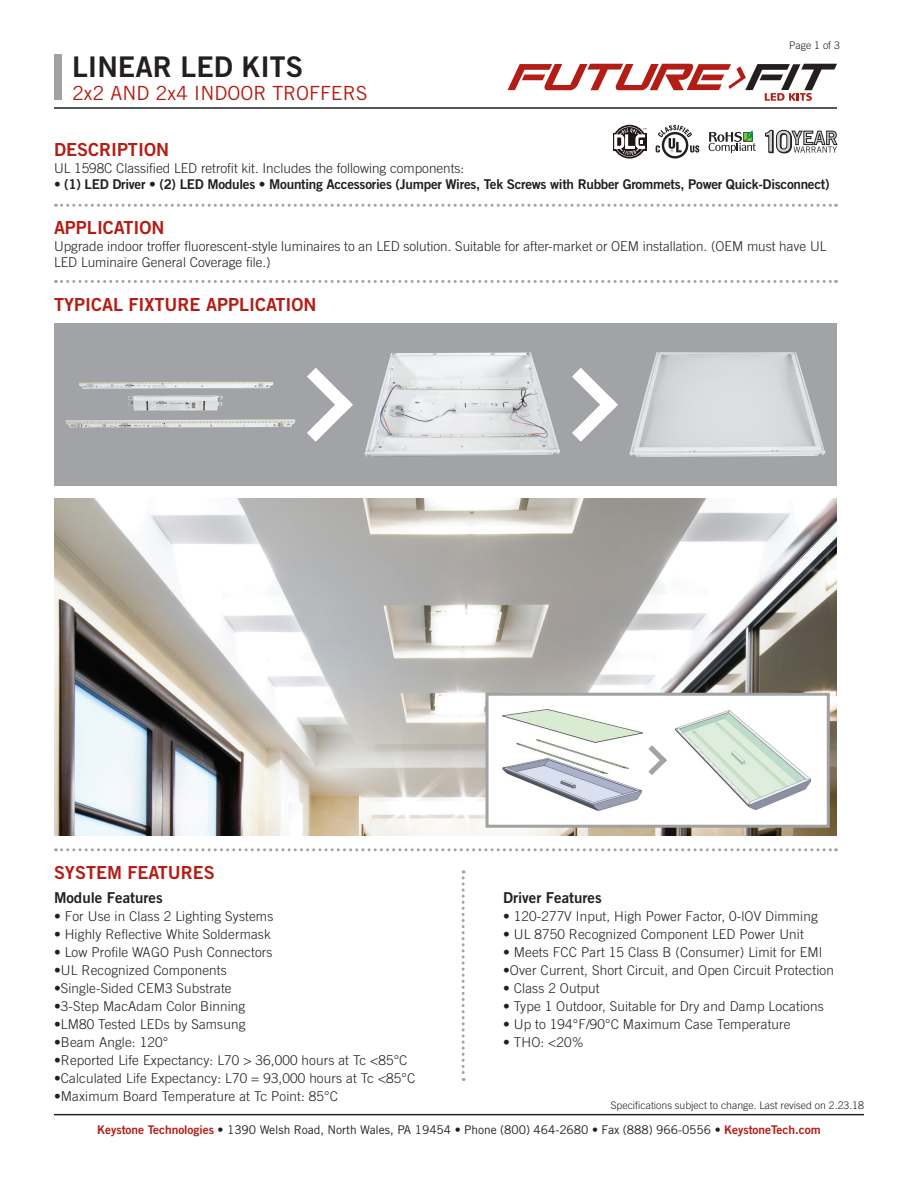
<style>
.page{position:relative;width:918px;height:1188px;background:#fff}
.page>*{position:absolute;margin:0;border:0;box-sizing:border-box;transform-origin:0 0}
.t1{font:28.5px "Trade Gothic Bold Two";color:#231f20}
.t2{font:19.5px "Trade Gothic";color:#b41d15}
.t3{font:18px "Trade Gothic Bold Two";color:#b41d15}
.t4{font:15px "Trade Gothic Bold Two";color:#231f20}
.t5{font:300 13.5px/16.2px "Trade Gothic";letter-spacing:.01em;color:#231f20}
.t6{font:13.5px "Trade Gothic Bold Two";letter-spacing:-.02em;color:#231f20}
.t7{font:12px "Trade Gothic";letter-spacing:-.005em;color:#231f20}
.t8{font:300 10.5px "Trade Gothic";color:#231f20}
.s1{font-family:"Trade Gothic Bold Two";color:#b41d15}
.s2{font-family:"Trade Gothic Bold Two"}
</style>
<div class="page">
<svg style="left:508px;top:64px;width:329px;height:37px"></svg>
<svg style="left:56px;top:280px;width:781px;height:3px"></svg>
<svg style="left:56px;top:204px;width:781px;height:3px"></svg>
<svg style="left:56px;top:848px;width:781px;height:3px"></svg>
<hr style="left:54px;top:107px;width:783px;height:2px;background:#231f20">
<svg style="left:462px;top:870px;width:3px;height:211px"></svg>
<img style="left:54px;top:499px;width:783px;height:336px">
<div style="left:486px;top:693px;width:344px;height:135px;background:#fff;border:3px solid #a0a1a3"></div>
<img style="left:502px;top:710px;width:140px;height:101px">
<img style="left:675px;top:711px;width:136px;height:99px">
<svg style="left:648px;top:745px;width:19px;height:30px"></svg>
<hr style="left:54px;top:1114px;width:810px;height:1px;background:#231f20">
<div style="left:54px;top:324px;width:783px;height:162px;background:#a1a3a6"></div>
<img style="left:630px;top:352px;width:196px;height:105px">
<img style="left:364px;top:353px;width:196px;height:104px">
<img style="left:79px;top:382px;width:195px;height:29px">
<svg style="left:572px;top:368px;width:46px;height:74px"></svg>
<svg style="left:307px;top:368px;width:46px;height:74px"></svg>
<div style="left:54px;top:54px;width:8px;height:46px;background:#a0a1a3"></div>
<svg style="left:709px;top:130px;width:47px;height:23px"></svg>
<svg style="left:662px;top:132px;width:26px;height:27px"></svg>
<svg style="left:664px;top:134px;width:22px;height:22px"></svg>
<svg style="left:656px;top:125px;width:43px;height:28px"></svg>
<svg style="left:765px;top:130px;width:72px;height:23px"></svg>
<div style="left:613px;top:133px;width:33px;height:18px;background:#201512"></div>
<svg style="left:614px;top:125px;width:32px;height:34px"></svg>
<h1 class="t1" style="left:72px;top:49px;width:233px">LINEAR LED KITS</h1>
<h2 class="t2" style="left:72px;top:82px;width:297px">2x2 AND 2x4 INDOOR TROFFERS</h2>
<p class="t8" style="left:789px;top:39px;width:52px">Page 1 of 3</p>
<h3 class="t3" style="left:54px;top:139px;width:117px">DESCRIPTION</h3>
<p class="t5" style="left:54px;top:160px;width:412px">UL 1598C Classified LED retrofit kit. Includes the following components:</p>
<p class="t6" style="left:54px;top:176px;width:777px">• (1) LED Driver • (2) LED Modules • Mounting Accessories (Jumper Wires, Tek Screws with Rubber Grommets, Power Quick-Disconnect)</p>
<h3 class="t3" style="left:54px;top:217px;width:112px">APPLICATION</h3>
<p class="t5" style="left:54px;top:238px;width:774px">Upgrade indoor troffer fluorescent-style luminaires to an LED solution. Suitable for after-market or OEM installation. (OEM must have UL<br>LED Luminaire General Coverage file.)</p>
<h3 class="t3" style="left:54px;top:293px;width:264px">TYPICAL FIXTURE APPLICATION</h3>
<h3 class="t3" style="left:54px;top:861px;width:162px">SYSTEM FEATURES</h3>
<p class="t4" style="left:54px;top:888px;width:110px">Module Features</p>
<p class="t5" style="left:54px;top:908px;width:221px">• For Use in Class 2 Lighting Systems</p>
<p class="t5" style="left:54px;top:926px;width:218px">• Highly Reflective White Soldermask</p>
<p class="t5" style="left:54px;top:944px;width:220px">• Low Profile WAGO Push Connectors</p>
<p class="t5" style="left:54px;top:962px;width:174px">•UL Recognized Components</p>
<p class="t5" style="left:54px;top:980px;width:179px">•Single-Sided CEM3 Substrate</p>
<p class="t5" style="left:54px;top:998px;width:193px">•3-Step MacAdam Color Binning</p>
<p class="t5" style="left:54px;top:1016px;width:193px">•LM80 Tested LEDs by Samsung</p>
<p class="t5" style="left:54px;top:1034px;width:116px">•Beam Angle: 120°</p>
<p class="t5" style="left:54px;top:1052px;width:355px">•Reported Life Expectancy: L70 &gt; 36,000 hours at Tc &lt;85°C</p>
<p class="t5" style="left:54px;top:1070px;width:363px">•Calculated Life Expectancy: L70 = 93,000 hours at Tc &lt;85°C</p>
<p class="t5" style="left:54px;top:1088px;width:286px">•Maximum Board Temperature at Tc Point: 85°C</p>
<p class="t4" style="left:503px;top:888px;width:100px">Driver Features</p>
<p class="t5" style="left:503px;top:908px;width:316px">• 120-277V Input, High Power Factor, 0-lOV Dimming</p>
<p class="t5" style="left:503px;top:926px;width:302px">• UL 8750 Recognized Component LED Power Unit</p>
<p class="t5" style="left:503px;top:944px;width:321px">• Meets FCC Part 15 Class B (Consumer) Limit for EMI</p>
<p class="t5" style="left:503px;top:962px;width:332px">•Over Current, Short Circuit, and Open Circuit Protection</p>
<p class="t5" style="left:503px;top:980px;width:98px">• Class 2 Output</p>
<p class="t5" style="left:503px;top:998px;width:322px">• Type 1 Outdoor, Suitable for Dry and Damp Locations</p>
<p class="t5" style="left:503px;top:1016px;width:289px">• Up to 194°F/90°C Maximum Case Temperature</p>
<p class="t5" style="left:503px;top:1034px;width:82px">• THO: &lt;20%</p>
<p class="t8" style="left:611px;top:1099px;width:255px">Specifications subject to change. Last revised on 2.23.18</p>
<p class="t7" style="left:97px;top:1122px;width:725px"><span class="s1">Keystone Technologies</span> <span class="s2">•</span> 1390 Welsh Road, North Wales, PA 19454 <span class="s2">•</span> Phone (800) 464-2680 <span class="s2">•</span> Fax (888) 966-0556 • <span class="s1">KeystoneTech.com</span></p>
</div>
